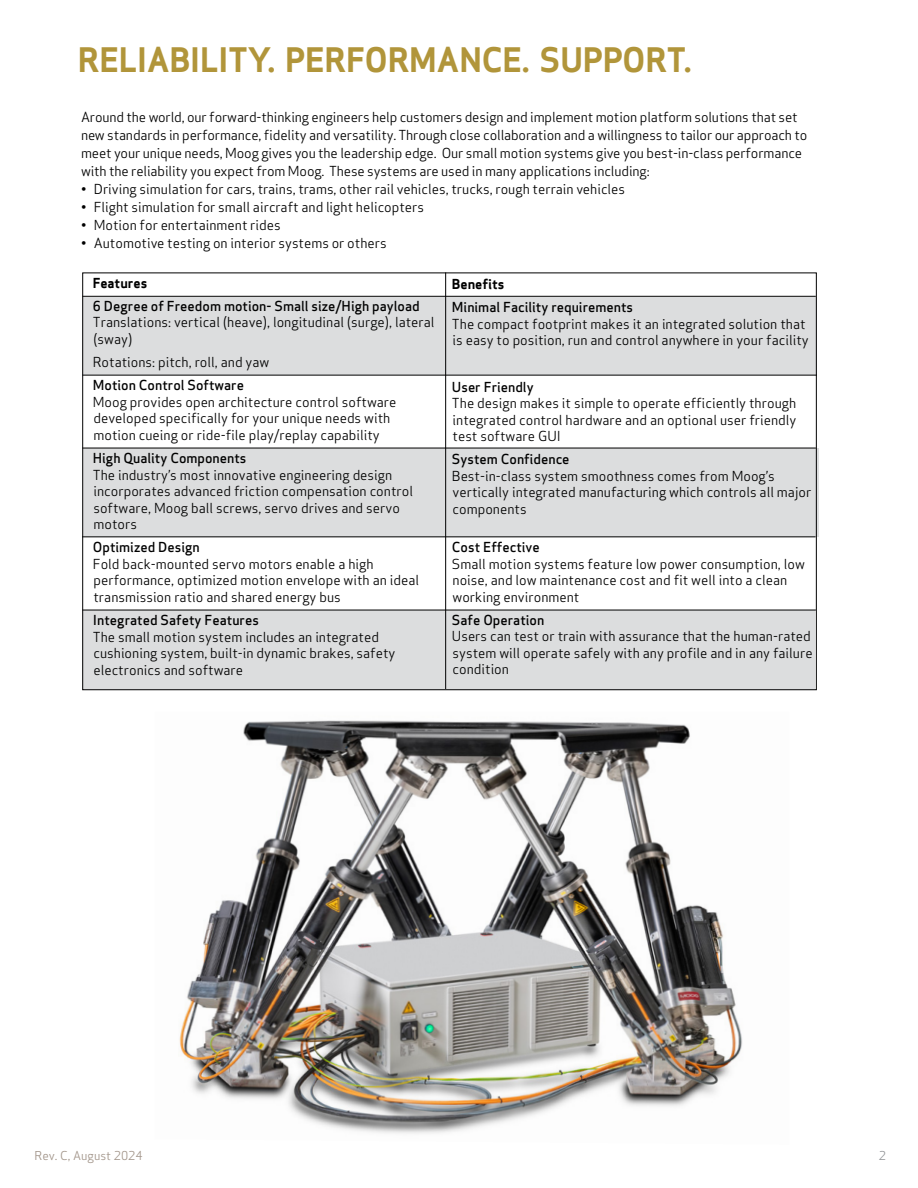
<style>
.page{position:relative;width:918px;height:1188px;background:#fff}
.page>*{position:absolute;margin:0;border:0;box-sizing:border-box;transform-origin:0 0}
.t1{font:700 33px "Apex Sans";color:#b1953a}
.t2{font:13.5px/16.5px "Apex Sans";color:#000}
.t3{font:500 13.5px "Apex Sans";color:#000}
.t4{font:700 13.5px "Apex Sans";color:#000}
.t5{font:12px "Apex Sans";color:#a2958a}
.t6{font:12px "Apex Sans";color:#939598}
</style>
<div class="page">
<img style="left:179px;top:720px;width:564px;height:414px">
<div style="left:82px;top:297px;width:735px;height:78px;background:#dcddde"></div>
<div style="left:83px;top:448px;width:735px;height:89px;background:#dcddde"></div>
<div style="left:83px;top:610px;width:732px;height:80px;background:#dcddde"></div>
<hr style="left:82px;top:296px;width:734px;height:1px;background:#000">
<hr style="left:82px;top:375px;width:735px;height:1px;background:#000">
<hr style="left:82px;top:448px;width:734px;height:1px;background:#000">
<hr style="left:82px;top:536px;width:734px;height:1px;background:#000">
<hr style="left:82px;top:610px;width:734px;height:1px;background:#000">
<hr style="left:445px;top:272px;width:1px;height:417px;background:#000">
<p class="t1" style="left:78px;top:38px;width:615px">RELIABILITY. PERFORMANCE. SUPPORT.</p>
<p class="t2" style="left:81px;top:107px;width:728px;line-height:18px">Around the world, our forward-thinking engineers help customers design and implement motion platform solutions that set new standards in performance, fidelity and versatility. Through close collaboration and a willingness to tailor our approach to meet your unique needs, Moog gives you the leadership edge. Our small motion systems give you best-in-class performance with the reliability you expect from Moog. These systems are used in many applications including:</p>
<p class="t2" style="left:81px;top:180px;width:546px">• Driving simulation for cars, trains, trams, other rail vehicles, trucks, rough terrain vehicles</p>
<p class="t2" style="left:81px;top:198px;width:345px">• Flight simulation for small aircraft and light helicopters</p>
<p class="t2" style="left:81px;top:216px;width:201px">• Motion for entertainment rides</p>
<p class="t2" style="left:81px;top:234px;width:307px">• Automotive testing on interior systems or others</p>
<p class="t4" style="left:93px;top:274px;width:56px">Features</p>
<p class="t3" style="left:93px;top:294px;width:328px">6 Degree of Freedom motion- Small size/High payload</p>
<p class="t2" style="left:93px;top:313px;width:343px">Translations: vertical (heave), longitudinal (surge), lateral (sway)</p>
<p class="t2" style="left:93px;top:353px;width:178px">Rotations: pitch, roll, and yaw</p>
<p class="t3" style="left:93px;top:373px;width:153px">Motion Control Software</p>
<p class="t2" style="left:93px;top:392px;width:305px">Moog provides open architecture control software developed specifically for your unique needs with motion cueing or ride-file play/replay capability</p>
<p class="t3" style="left:93px;top:446px;width:155px">High Quality Components</p>
<p class="t2" style="left:93px;top:465px;width:322px">The industry’s most innovative engineering design incorporates advanced friction compensation control software, Moog ball screws, servo drives and servo motors</p>
<p class="t3" style="left:93px;top:535px;width:108px">Optimized Design</p>
<p class="t2" style="left:93px;top:554px;width:328px">Fold back-mounted servo motors enable a high performance, optimized motion envelope with an ideal transmission ratio and shared energy bus</p>
<p class="t3" style="left:93px;top:608px;width:168px">Integrated Safety Features</p>
<p class="t2" style="left:93px;top:627px;width:304px">The small motion system includes an integrated cushioning system, built-in dynamic brakes, safety electronics and software</p>
<p class="t4" style="left:452px;top:275px;width:54px">Benefits</p>
<p class="t3" style="left:452px;top:295px;width:183px">Minimal Facility requirements</p>
<p class="t2" style="left:452px;top:314px;width:358px">The compact footprint makes it an integrated solution that is easy to position, run and control anywhere in your facility</p>
<p class="t3" style="left:452px;top:375px;width:83px">User Friendly</p>
<p class="t2" style="left:452px;top:394px;width:346px;text-align:justify">The design makes it simple to operate efficiently through integrated control hardware and an optional user friendly test software GUI</p>
<p class="t3" style="left:452px;top:448px;width:119px">System Confidence</p>
<p class="t2" style="left:452px;top:466px;width:361px">Best-in-class system smoothness comes from Moog’s vertically integrated manufacturing which controls all major components</p>
<p class="t3" style="left:452px;top:535px;width:89px">Cost Effective</p>
<p class="t2" style="left:452px;top:554px;width:354px">Small motion systems feature low power consumption, low noise, and low maintenance cost and fit well into a clean working environment</p>
<p class="t3" style="left:452px;top:608px;width:94px">Safe Operation</p>
<p class="t2" style="left:452px;top:627px;width:362px">Users can test or train with assurance that the human-rated system will operate safely with any profile and in any failure condition</p>
<p class="t5" style="left:35px;top:1146px;width:110px">Rev. C, August 2024</p>
<p class="t6" style="left:879px;top:1146px;width:9px">2</p>
</div>
